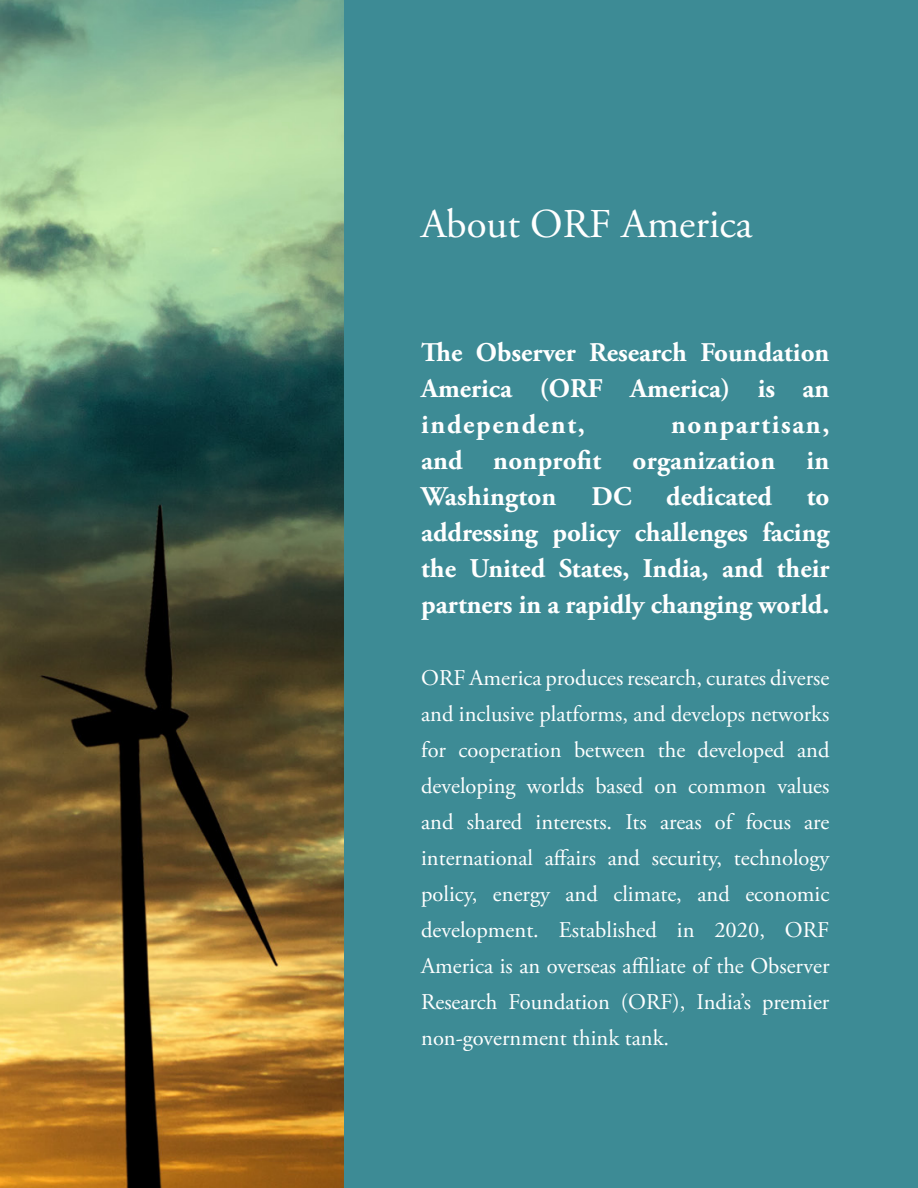
<style>
.page{position:relative;width:918px;height:1188px;background:#fff}
.page>*{position:absolute;margin:0;border:0;box-sizing:border-box;transform-origin:0 0}
.t1{font:40.95px "Adobe Garamond Pro";color:#fff}
.t2{font:700 27px/36px "Adobe Garamond Pro";color:#fff;text-align:justify}
.t3{font:22.5px/36px "Adobe Garamond Pro";color:#fff;text-align:justify}
</style>
<div class="page">
<div style="left:284px;top:0;width:634px;height:1188px;background:#3d8b95"></div>
<img style="left:0;top:0;width:343px;height:1188px">
<p class="t1" style="left:421px;top:199px;width:333px">About ORF America</p>
<p class="t2" style="left:421px;top:335px;width:410px">The Observer Research Foundation America (ORF America) is an independent,</p>
<p class="t2" style="left:421px;top:407px;width:410px;text-indent:250px">nonpartisan, and nonprofit organization in Washington</p>
<p class="t2" style="left:592px;top:479px;width:42px">DC</p>
<p class="t2" style="left:666px;top:479px;width:107px">dedicated</p>
<p class="t2" style="left:421px;top:479px;width:410px;text-indent:386px">to addressing policy challenges facing the United States, India, and their partners in a rapidly changing world.</p>
<p class="t3" style="left:421px;top:660px;width:410px">ORF America produces research, curates diverse and inclusive platforms, and develops networks for cooperation between the developed and developing worlds based on common values and shared interests. Its areas of focus are international affairs and security, technology policy, energy and climate, and economic development. Established in 2020, ORF America is an overseas affiliate of the Observer Research Foundation (ORF), India’s premier non-government think tank.</p>
</div>
